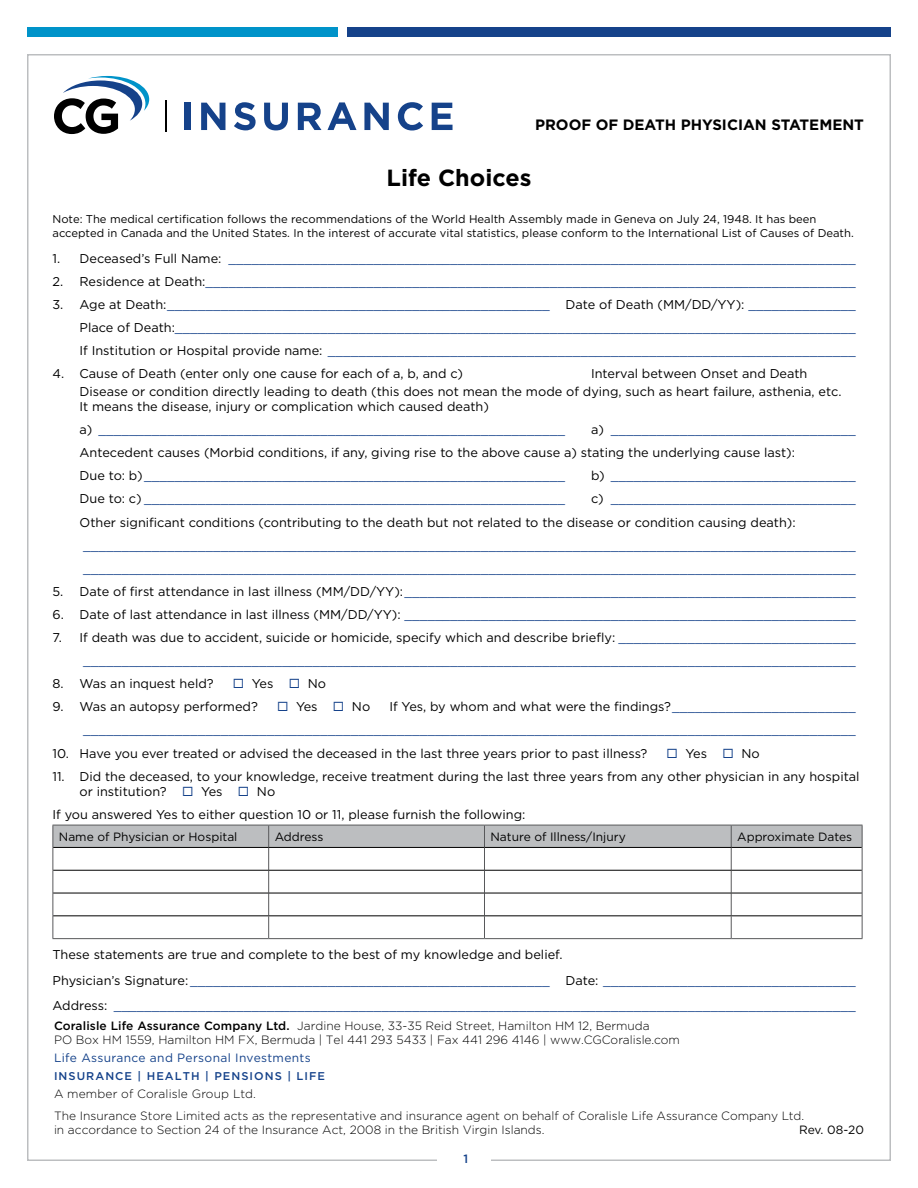
<style>
.page{position:relative;width:918px;height:1188px;background:#fff}
.page>*{position:absolute;margin:0;border:0;box-sizing:border-box;transform-origin:0 0}
.t1{font:700 23.4px "Gotham";color:#000}
.t2{font:700 15px "Gotham";color:#000}
.t3{font:12.75px/23.1px "Gotham";color:#15428a}
.t4{font:12.75px/23.1px "Gotham";color:#000}
.t5{font:300 12px/14.4px "Gotham";color:#000}
.t6{font:12px "Gotham";color:#000}
.t7{font:12px "Gotham";letter-spacing:.03em;color:#15428a}
.t8{font:500 12px "Gotham";color:#15428a}
.t9{font:11.25px/13.5px "Gotham";color:#000}
.t10{font:500 11.25px "Gotham";letter-spacing:.09em;color:#15428a}
.s1{color:#000}
.s2{color:#15428a}
.s3{font-weight:500}
</style>
<div class="page">
<div style="left:27px;top:27px;width:311px;height:10px;background:#0093c9"></div>
<div style="left:347px;top:27px;width:544px;height:10px;background:#15428a"></div>
<hr style="left:166px;top:100px;width:1px;height:32px;background:#000">
<svg style="left:54px;top:76px;width:95px;height:58px"></svg>
<div style="left:185px;top:103px;width:6px;height:27px;background:#15428a"></div>
<svg style="left:201px;top:103px;width:24px;height:27px"></svg>
<svg style="left:234px;top:102px;width:22px;height:28px"></svg>
<svg style="left:264px;top:103px;width:24px;height:27px"></svg>
<svg style="left:298px;top:103px;width:23px;height:27px"></svg>
<svg style="left:327px;top:102px;width:30px;height:28px"></svg>
<svg style="left:364px;top:103px;width:25px;height:27px"></svg>
<svg style="left:398px;top:102px;width:25px;height:29px"></svg>
<svg style="left:432px;top:103px;width:21px;height:27px"></svg>
<svg style="left:52px;top:825px;width:811px;height:113px"></svg>
<hr style="left:52px;top:938px;width:217px;height:1px;background:#58595b">
<hr style="left:269px;top:938px;width:215px;height:1px;background:#58595b">
<hr style="left:484px;top:938px;width:247px;height:1px;background:#58595b">
<hr style="left:731px;top:938px;width:131px;height:1px;background:#58595b">
<p class="t2" style="left:535px;top:115px;width:330px">PROOF OF DEATH PHYSICIAN STATEMENT</p>
<h1 class="t1" style="left:387px;top:162px;width:146px">Life Choices</h1>
<p class="t9" style="left:52px;top:213px;width:803px">Note: The medical certification follows the recommendations of the World Health Assembly made in Geneva on July 24, 1948. It has been accepted in Canada and the United States. In the interest of accurate vital statistics, please conform to the International List of Causes of Death.</p>
<p class="t3" style="left:52px;top:246px;width:805px"><span class="s1">1. Deceased’s Full Name:</span> __________________________________________________________________________________</p>
<p class="t3" style="left:52px;top:270px;width:805px"><span class="s1">2. Residence at Death:</span>_____________________________________________________________________________________</p>
<p class="t3" style="left:80px;top:293px;width:778px;text-align:justify;text-indent:-27px"><span class="s1">3. Age at Death:</span>__________________________________________________ <span class="s1">Date of Death (MM/DD/YY):</span> ______________ <span class="s1">Place of Death:</span>_________________________________________________________________________________________ <span class="s1">If Institution or Hospital provide name:</span> _____________________________________________________________________</p>
<p class="t4" style="left:53px;top:362px;width:412px">4. Cause of Death (enter only one cause for each of a, b, and c)</p>
<p class="t4" style="left:80px;top:365px;width:763px;line-height:17.7px;text-indent:512px">Interval between Onset and Death<br>Disease or condition directly leading to death (this does not mean the mode of dying, such as heart failure, asthenia, etc.</p>
<p class="t3" style="left:80px;top:395px;width:487px"><span class="s1">It means the disease, injury or complication which caused death)<br>a)</span> _____________________________________________________________</p>
<p class="t4" style="left:80px;top:418px;width:778px;text-indent:512px">a) <span class="s2">________________________________<br></span>Antecedent causes (Morbid conditions, if any, giving rise to the above cause a) stating the underlying cause last):<br>Due to: b)<span class="s2">_______________________________________________________</span></p>
<p class="t3" style="left:591px;top:464px;width:266px"><span class="s1">b)</span> ________________________________</p>
<p class="t4" style="left:80px;top:487px;width:778px;text-indent:512px">c) <span class="s2">________________________________<br></span>Other significant conditions (contributing to the death but not related to the disease or condition causing death):</p>
<p class="t3" style="left:83px;top:533px;width:774px">_____________________________________________________________________________________________________ _____________________________________________________________________________________________________</p>
<p class="t3" style="left:53px;top:579px;width:805px"><span class="s1">5. Date of first attendance in last illness (MM/DD/YY):</span>___________________________________________________________</p>
<p class="t3" style="left:53px;top:603px;width:805px"><span class="s1">6. Date of last attendance in last illness (MM/DD/YY):</span> ___________________________________________________________</p>
<p class="t3" style="left:53px;top:626px;width:805px;text-align:right"><span class="s1">7. If death was due to accident, suicide or homicide, specify which and describe briefly:</span> _______________________________ _____________________________________________________________________________________________________</p>
<p class="t4" style="left:53px;top:672px;width:163px">8. Was an inquest held?</p>
<p class="t4" style="left:233px;top:672px;width:95px"><span class="s2">◻</span> Yes <span class="s2">◻</span> No</p>
<p class="t4" style="left:53px;top:695px;width:207px">9. Was an autopsy performed?</p>
<p class="t4" style="left:277px;top:695px;width:95px"><span class="s2">◻</span> Yes <span class="s2">◻</span> No</p>
<p class="t3" style="left:80px;top:487px;width:487px"><span class="s1">Due to: c)</span> _______________________________________________________</p>
<p class="t3" style="left:83px;top:695px;width:774px;text-align:right"><span class="s1">If Yes, by whom and what were the findings?</span>________________________ _____________________________________________________________________________________________________</p>
<p class="t4" style="left:53px;top:741px;width:596px">10. Have you ever treated or advised the deceased in the last three years prior to past illness?</p>
<p class="t4" style="left:667px;top:741px;width:95px"><span class="s2">◻</span> Yes <span class="s2">◻</span> No</p>
<p class="t4" style="left:80px;top:768px;width:782px;line-height:15px;text-indent:-27px">11. Did the deceased, to your knowledge, receive treatment during the last three years from any other physician in any hospital or institution? <span class="s2">◻</span> Yes <span class="s2">◻</span> No</p>
<p class="t4" style="left:53px;top:802px;width:474px">If you answered Yes to either question 10 or 11, please furnish the following:</p>
<p class="t6" style="left:59px;top:829px;width:180px">Name of Physician or Hospital</p>
<p class="t6" style="left:275px;top:829px;width:50px">Address</p>
<p class="t6" style="left:490px;top:829px;width:137px">Nature of Illness/Injury</p>
<p class="t6" style="left:737px;top:829px;width:117px">Approximate Dates</p>
<p class="t3" style="left:52px;top:941px;width:805px;line-height:25.8px"><span class="s1">These statements are true and complete to the best of my knowledge and belief.<br>Physician’s Signature:</span>_______________________________________________ <span class="s1">Date:</span> _________________________________<br><span class="s1">Address:</span> _________________________________________________________________________________________________</p>
<p class="t5" style="left:54px;top:1018px;width:627px"><span class="s3">Coralisle Life Assurance Company Ltd.</span> Jardine House, 33-35 Reid Street, Hamilton HM 12, Bermuda<br>PO Box HM 1559, Hamilton HM FX, Bermuda | Tel 441 293 5433 | Fax 441 296 4146 | www.CGCoralisle.com</p>
<p class="t7" style="left:54px;top:1051px;width:258px">Life Assurance and Personal Investments</p>
<p class="t10" style="left:54px;top:1069px;width:273px">INSURANCE | HEALTH | PENSIONS | LIFE</p>
<p class="t5" style="left:54px;top:1083px;width:752px;line-height:21.1px">A member of Coralisle Group Ltd.<br>The Insurance Store Limited acts as the representative and insurance agent on behalf of Coralisle Life Assurance Company Ltd.</p>
<p class="t5" style="left:54px;top:1122px;width:492px">in accordance to Section 24 of the Insurance Act, 2008 in the British Virgin Islands.</p>
<p class="t6" style="left:799px;top:1122px;width:66px">Rev. 08-20</p>
<p class="t8" style="left:463px;top:1151px;width:6px">1</p>
</div>
